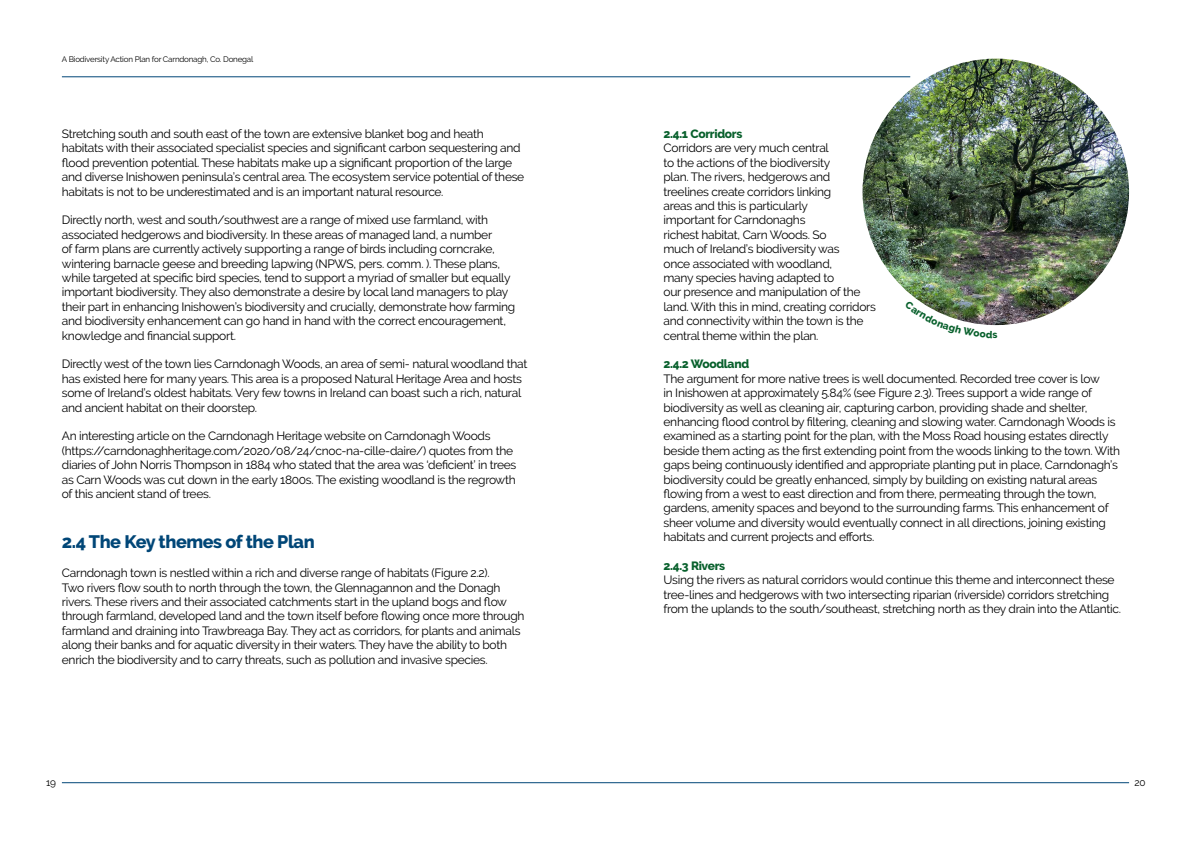
<style>
.page{position:relative;width:1191px;height:842px;background:#fff}
.page>*{position:absolute;margin:0;border:0;box-sizing:border-box;transform-origin:0 0}
.t1{font:800 18px "Raleway";letter-spacing:-.025em;color:#004677}
.t2{font:12px/14.4px "Raleway";letter-spacing:-.025em;color:#000}
.t3{font:800 12px "Raleway";letter-spacing:-.025em;color:#08602c}
.t4{font:10px "Raleway";color:#000}
.t5{font:800 10px "Raleway";color:#08602c}
.t6{font:8px "Raleway";letter-spacing:-.025em;color:#000}
</style>
<div class="page">
<hr style="left:62px;top:782px;width:1067px;height:1px;background:#004677">
<hr style="left:62px;top:77px;width:848px;height:1px;background:#004677">
<img style="left:862px;top:59px;width:267px;height:266px;border-radius:133px">
<img style="left:919px;top:301px;width:73px;height:24px">
<p class="t6" style="left:62px;top:55px;width:193px">A Biodiversity Action Plan for Carndonagh, Co. Donegal</p>
<p class="t2" style="left:62px;top:126px;width:464px">Stretching south and south east of the town are extensive blanket bog and heath habitats with their associated specialist species and significant carbon sequestering and flood prevention potential. These habitats make up a significant proportion of the large and diverse Inishowen peninsula’s central area. The ecosystem service potential of these habitats is not to be underestimated and is an important natural resource.</p>
<p class="t2" style="left:62px;top:213px;width:455px">Directly north, west and south/southwest are a range of mixed use farmland, with associated hedgerows and biodiversity. In these areas of managed land, a number<br>of farm plans are currently actively supporting a range of birds including corncrake, wintering barnacle geese and breeding lapwing (NPWS, pers. comm. ). These plans, while targeted at specific bird species, tend to support a myriad of smaller but equally important biodiversity. They also demonstrate a desire by local land managers to play their part in enhancing Inishowen’s biodiversity and crucially, demonstrate how farming and biodiversity enhancement can go hand in hand with the correct encouragement, knowledge and financial support.</p>
<p class="t2" style="left:62px;top:357px;width:467px">Directly west of the town lies Carndonagh Woods, an area of semi- natural woodland that has existed here for many years. This area is a proposed Natural Heritage Area and hosts some of Ireland’s oldest habitats. Very few towns in Ireland can boast such a rich, natural and ancient habitat on their doorstep.</p>
<p class="t2" style="left:62px;top:429px;width:456px">An interesting article on the Carndonagh Heritage website on Carndonagh Woods (https://carndonaghheritage.com/2020/08/24/cnoc-na-cille-daire/) quotes from the diaries of John Norris Thompson in 1884 who stated that the area was ‘deficient’ in trees as Carn Woods was cut down in the early 1800s. The existing woodland is the regrowth of this ancient stand of trees.</p>
<h1 class="t1" style="left:62px;top:532px;width:254px">2.4 The Key themes of the Plan</h1>
<p class="t2" style="left:62px;top:566px;width:464px">Carndonagh town is nestled within a rich and diverse range of habitats (Figure 2.2).<br>Two rivers flow south to north through the town, the Glennagannon and the Donagh rivers. These rivers and their associated catchments start in the upland bogs and flow through farmland, developed land and the town itself before flowing once more through farmland and draining into Trawbreaga Bay. They act as corridors, for plants and animals along their banks and for aquatic diversity in their waters. They have the ability to both enrich the biodiversity and to carry threats, such as pollution and invasive species.</p>
<p class="t3" style="left:663px;top:127px;width:80px">2.4.1 Corridors</p>
<p class="t2" style="left:663px;top:141px;width:214px">Corridors are very much central<br>to the actions of the biodiversity<br>plan. The rivers, hedgerows and treelines create corridors linking<br>areas and this is particularly<br>important for Carndonaghs<br>richest habitat, Carn Woods. So<br>much of Ireland’s biodiversity was<br>once associated with woodland,<br>many species having adapted to<br>our presence and manipulation of the land. With this in mind, creating corridors and connectivity within the town is the central theme within the plan.</p>
<p class="t3" style="left:663px;top:357px;width:87px">2.4.2 Woodland</p>
<p class="t2" style="left:663px;top:371px;width:458px">The argument for more native trees is well documented. Recorded tree cover is low<br>in Inishowen at approximately 5.84% (see Figure 2.3). Trees support a wide range of biodiversity as well as cleaning air, capturing carbon, providing shade and shelter, enhancing flood control by filtering, cleaning and slowing water. Carndonagh Woods is examined as a starting point for the plan, with the Moss Road housing estates directly beside them acting as the first extending point from the woods linking to the town. With gaps being continuously identified and appropriate planting put in place, Carndonagh’s biodiversity could be greatly enhanced, simply by building on existing natural areas flowing from a west to east direction and from there, permeating through the town, gardens, amenity spaces and beyond to the surrounding farms. This enhancement of sheer volume and diversity would eventually connect in all directions, joining existing habitats and current projects and efforts.</p>
<p class="t3" style="left:663px;top:559px;width:63px">2.4.3 Rivers</p>
<p class="t2" style="left:663px;top:573px;width:459px">Using the rivers as natural corridors would continue this theme and interconnect these tree-lines and hedgerows with two intersecting riparian (riverside) corridors stretching from the uplands to the south/southeast, stretching north as they drain into the Atlantic.</p>
<p class="t5" style="left:992px;top:329px;width:7px">s</p>
<p class="t4" style="left:46px;top:777px;width:11px">19</p>
<p class="t4" style="left:1134px;top:777px;width:13px">20</p>
</div>
